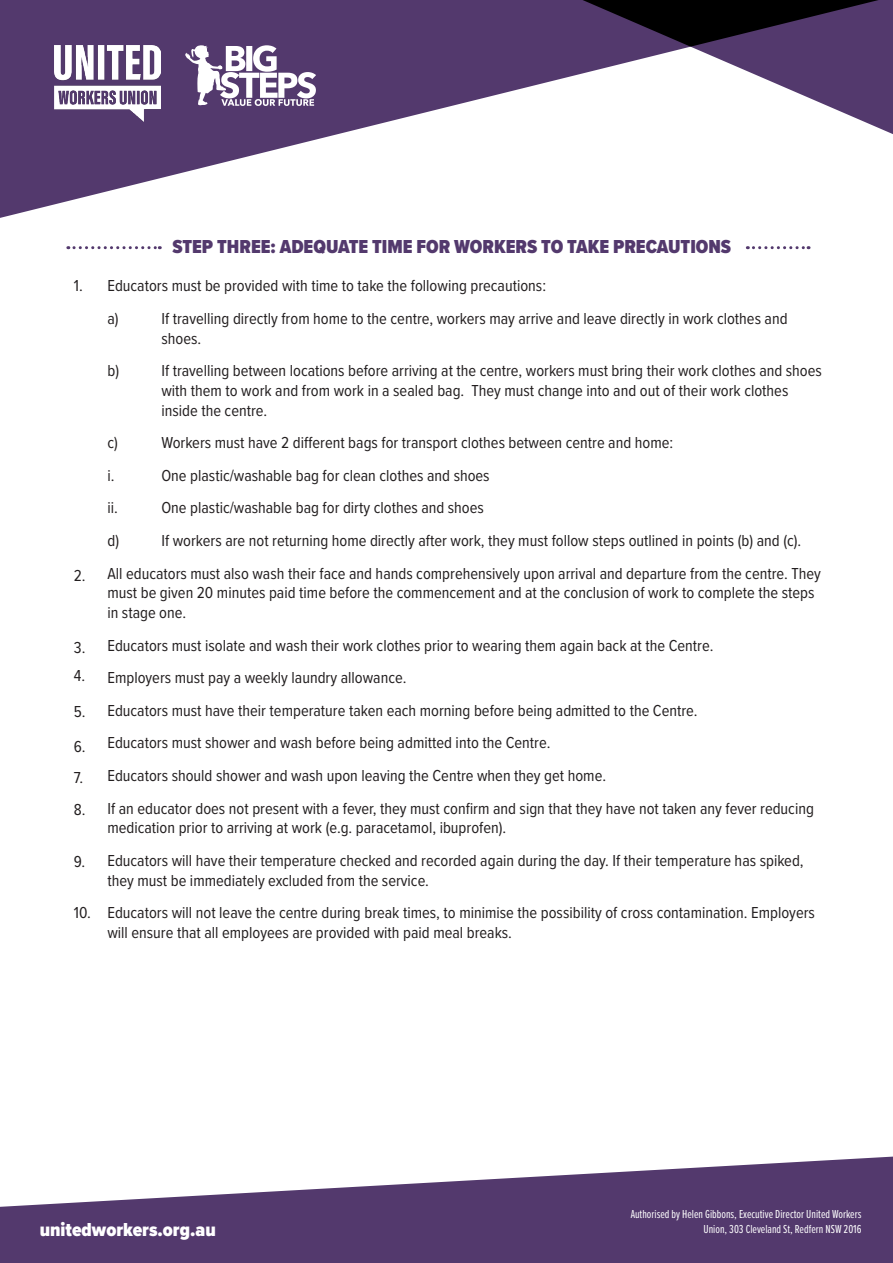
<style>
.page{position:relative;width:893px;height:1263px;background:#fff}
.page>*{position:absolute;margin:0;border:0;box-sizing:border-box;transform-origin:0 0}
.t1{font:900 19.5px "Proxima Nova Cond";color:#53396d}
.t2{font:900 19.5px "Proxima Nova Cond";color:#fff}
.t3{font:16.5px/19.8px "Proxima Nova Cond";color:#231f20}
.t4{font:12px/14.4px "Proxima Nova Ex Cn";color:#fff;text-align:right}
</style>
<div class="page">
<svg style="left:0;top:0;width:893px;height:218px;fill:#53396d"></svg>
<img style="left:54px;top:45px;width:107px;height:77px">
<svg style="left:184px;top:45px;width:132px;height:61px"></svg>
<svg style="left:0;top:1156px;width:893px;height:107px;fill:#53396d"></svg>
<svg style="left:68px;top:246px;width:92px;height:3px"></svg>
<svg style="left:747px;top:246px;width:62px;height:3px"></svg>
<p class="t3" style="left:74px;top:275px;width:10px">1.</p>
<p class="t3" style="left:74px;top:565px;width:13px">2.</p>
<p class="t3" style="left:74px;top:637px;width:13px">3.</p>
<p class="t3" style="left:74px;top:665px;width:13px">4.</p>
<p class="t3" style="left:74px;top:701px;width:13px">5.</p>
<p class="t3" style="left:74px;top:736px;width:13px">6.</p>
<p class="t3" style="left:74px;top:767px;width:11px">7.</p>
<p class="t3" style="left:74px;top:799px;width:13px">8.</p>
<p class="t3" style="left:74px;top:851px;width:13px">9.</p>
<p class="t3" style="left:74px;top:902px;width:18px">10.</p>
<p class="t1" style="left:172px;top:232px;width:560px">STEP THREE: ADEQUATE TIME FOR WORKERS TO TAKE PRECAUTIONS</p>
<p class="t3" style="left:107px;top:275px;width:440px">Educators must be provided with time to take the following precautions:</p>
<p class="t3" style="left:107px;top:308px;width:13px">a)</p>
<p class="t3" style="left:161px;top:308px;width:628px">If travelling directly from home to the centre, workers may arrive and leave directly in work clothes and shoes.</p>
<p class="t3" style="left:107px;top:360px;width:13px">b)</p>
<p class="t3" style="left:161px;top:360px;width:662px">If travelling between locations before arriving at the centre, workers must bring their work clothes and shoes with them to work and from work in a sealed bag. They must change into and out of their work clothes inside the centre.</p>
<p class="t3" style="left:107px;top:432px;width:12px">c)</p>
<p class="t3" style="left:161px;top:432px;width:513px">Workers must have 2 different bags for transport clothes between centre and home:</p>
<p class="t3" style="left:107px;top:465px;width:9px">i.</p>
<p class="t3" style="left:161px;top:465px;width:330px">One plastic/washable bag for clean clothes and shoes</p>
<p class="t3" style="left:107px;top:497px;width:12px">ii.</p>
<p class="t3" style="left:161px;top:497px;width:324px">One plastic/washable bag for dirty clothes and shoes</p>
<p class="t3" style="left:107px;top:530px;width:13px">d)</p>
<p class="t3" style="left:161px;top:530px;width:641px">If workers are not returning home directly after work, they must follow steps outlined in points (b) and (c).</p>
<p class="t3" style="left:107px;top:562px;width:715px">All educators must also wash their face and hands comprehensively upon arrival and departure from the centre. They must be given 20 minutes paid time before the commencement and at the conclusion of work to complete the steps in stage one.</p>
<p class="t3" style="left:107px;top:635px;width:608px">Educators must isolate and wash their work clothes prior to wearing them again back at the Centre.</p>
<p class="t3" style="left:107px;top:667px;width:301px">Employers must pay a weekly laundry allowance.</p>
<p class="t3" style="left:107px;top:700px;width:592px">Educators must have their temperature taken each morning before being admitted to the Centre.</p>
<p class="t3" style="left:107px;top:732px;width:445px">Educators must shower and wash before being admitted into the Centre.</p>
<p class="t3" style="left:107px;top:765px;width:500px">Educators should shower and wash upon leaving the Centre when they get home.</p>
<p class="t3" style="left:107px;top:797px;width:708px">If an educator does not present with a fever, they must confirm and sign that they have not taken any fever reducing medication prior to arriving at work (e.g. paracetamol, ibuprofen).</p>
<p class="t3" style="left:107px;top:850px;width:698px">Educators will have their temperature checked and recorded again during the day. If their temperature has spiked, they must be immediately excluded from the service.</p>
<p class="t3" style="left:107px;top:902px;width:709px">Educators will not leave the centre during break times, to minimise the possibility of cross contamination. Employers will ensure that all employees are provided with paid meal breaks.</p>
<p class="t2" style="left:40px;top:1215px;width:177px">unitedworkers.org.au</p>
<p class="t4" style="left:631px;top:1206px;width:232px">Authorised by Helen Gibbons, Executive Director United Workers<br>Union, 303 Cleveland St, Redfern NSW 2016</p>
</div>
